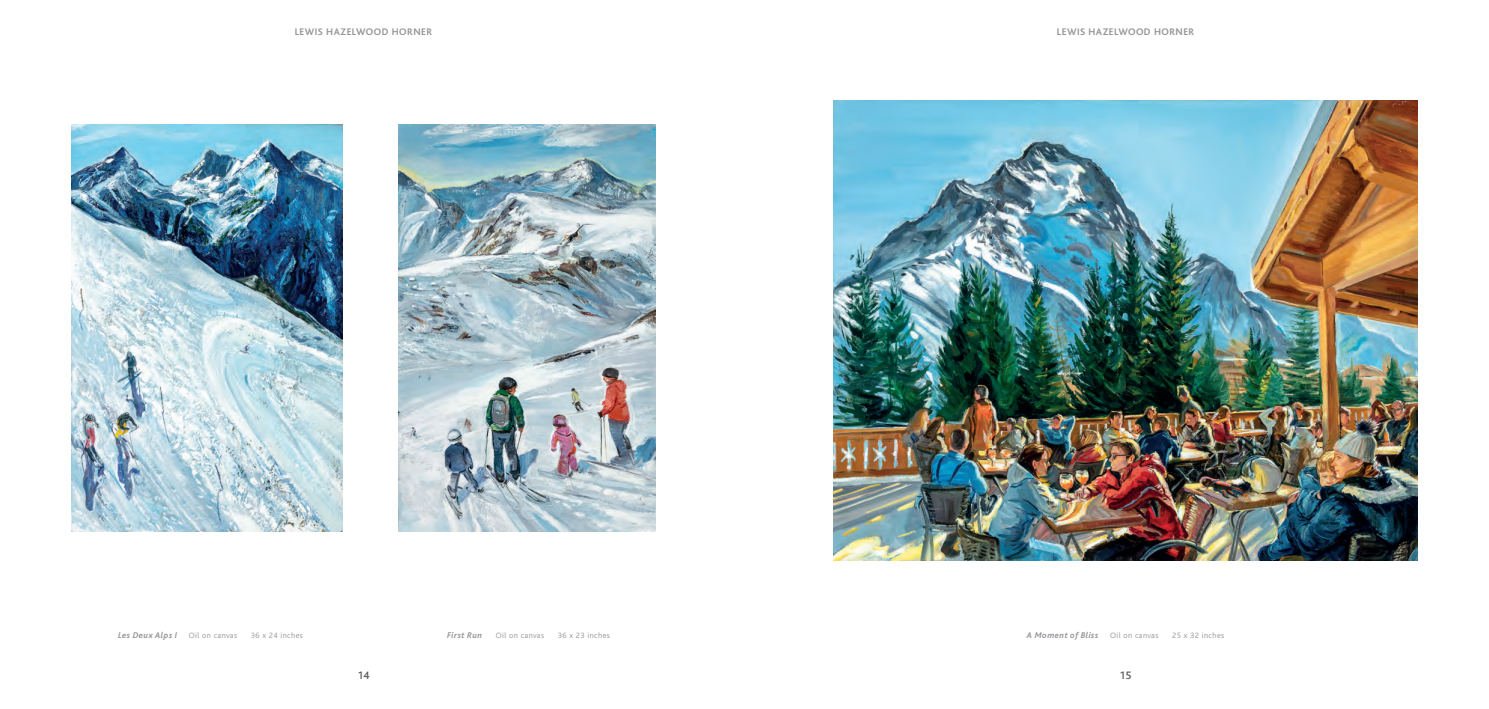
<style>
.page{position:relative;width:1489px;height:709px;background:#fff}
.page>*{position:absolute;margin:0;border:0;box-sizing:border-box;transform-origin:0 0}
.t1{font:500 11.25px "Bliss";color:#57585a}
.t2{font:700 10px "Bliss";letter-spacing:.05em;color:#939598}
.t3{font:italic 700 8.75px "Bliss";letter-spacing:.05em;color:#939598}
.t4{font:300 8.12px "Bliss";letter-spacing:.05em;color:#939598}
</style>
<div class="page">
<img style="left:833px;top:101px;width:584px;height:460px">
<img style="left:398px;top:124px;width:258px;height:408px">
<img style="left:71px;top:124px;width:271px;height:408px">
<p class="t2" style="left:295px;top:27px;width:139px">LEWIS HAZELWOOD HORNER</p>
<p class="t2" style="left:1056px;top:27px;width:139px">LEWIS HAZELWOOD HORNER</p>
<p class="t3" style="left:118px;top:630px;width:60px">Les Deux Alps I</p>
<p class="t4" style="left:189px;top:631px;width:50px">Oil on canvas</p>
<p class="t4" style="left:251px;top:631px;width:54px">36 x 24 inches</p>
<p class="t3" style="left:447px;top:630px;width:36px">First Run</p>
<p class="t4" style="left:496px;top:631px;width:50px">Oil on canvas</p>
<p class="t4" style="left:557px;top:631px;width:54px">36 x 23 inches</p>
<p class="t3" style="left:1026px;top:630px;width:73px">A Moment of Bliss</p>
<p class="t4" style="left:1110px;top:631px;width:50px">Oil on canvas</p>
<p class="t4" style="left:1171px;top:631px;width:54px">25 x 32 inches</p>
<h1 class="t1" style="left:357px;top:669px;width:13px">14</h1>
<h1 class="t1" style="left:1119px;top:669px;width:13px">15</h1>
</div>
